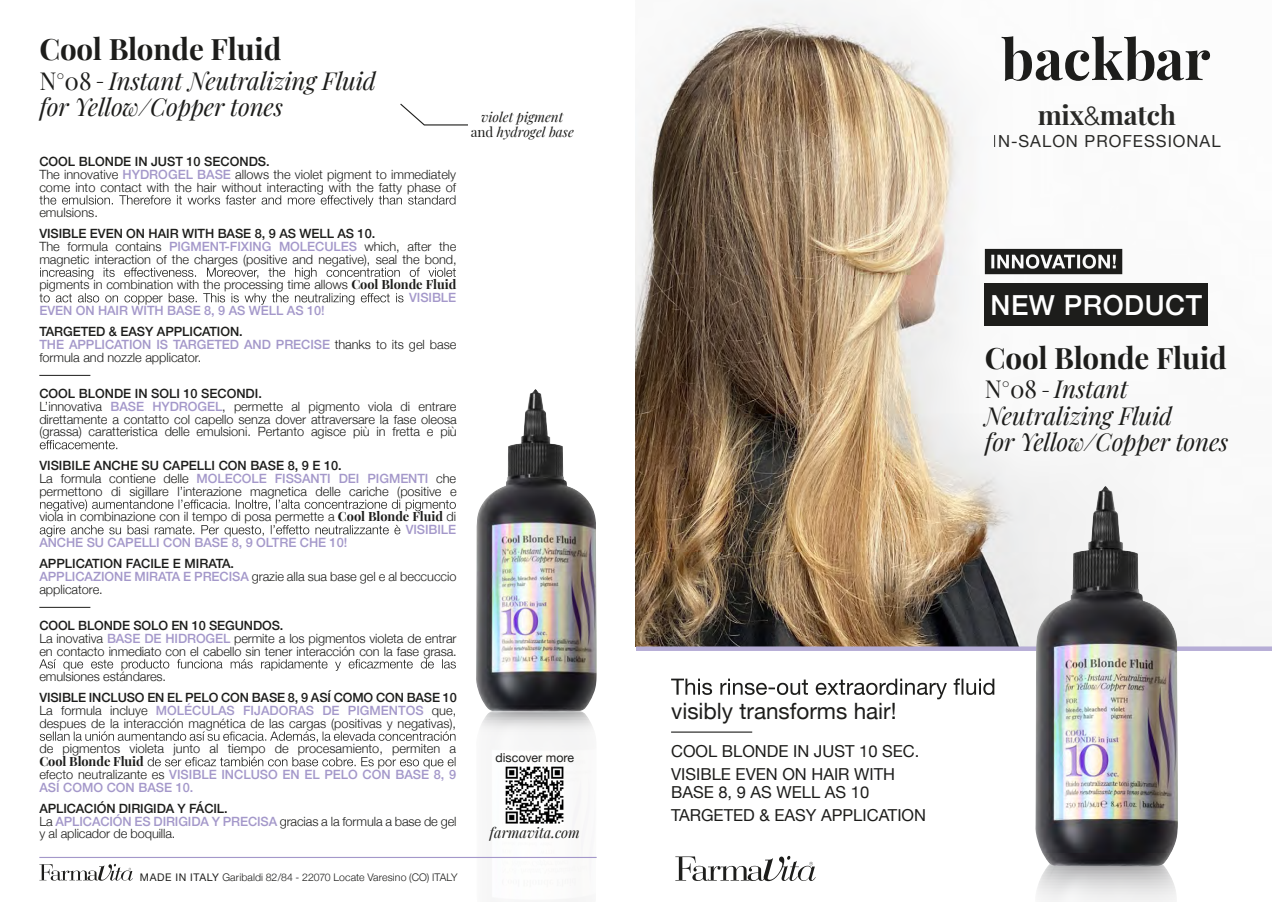
<style>
.page{position:relative;width:1272px;height:902px;background:#fff}
.page>*{position:absolute;margin:0;border:0;box-sizing:border-box;transform-origin:0 0}
.t1{font:700 29.55px "Playfair Display";letter-spacing:-.005em;color:#1d1d1b}
.t2{font:500 27.6px "Helvetica Neue";letter-spacing:.02em;color:#fff}
.t3{font:700 26.55px "Playfair Display";letter-spacing:-.005em;color:#1d1d1b}
.t4{font:italic 24.15px/26.2px "Playfair Display";letter-spacing:-.01em;color:#1d1d1b}
.t5{font:22.5px "Helvetica Neue";color:#1d1d1b}
.t6{font:16.65px "Helvetica Neue";letter-spacing:.06em;color:#1d1d1b}
.t7{font:16.5px/23px "Helvetica Neue";color:#1d1d1b}
.t8{font:italic 14.4px "Playfair Display";color:#1d1d1b}
.t9{font:italic 13.5px/15px "Playfair Display";color:#1d1d1b;text-align:center}
.t10{font:300 12.75px/12.8px "Helvetica Neue";letter-spacing:-.005em;color:#1d1d1b}
.t11{font:500 12.75px/12.8px "Helvetica Neue";letter-spacing:-.005em;color:#a498ca}
.t12{font:700 12.75px "Playfair Display";letter-spacing:-.005em;color:#1d1d1b}
.t13{font:12.3px "Helvetica Neue";color:#1d1d1b}
.t14{font:300 10.5px "Helvetica Neue";letter-spacing:.01em;color:#1d1d1b}
.s1{font-style:normal}
.s2{font-style:normal;font-size:17.1px}
.s3{font-weight:500}
.s4{font-weight:500;color:#a498ca}
.s5{font-family:"Playfair Display";font-weight:700}
.s6{font-weight:300;color:#1d1d1b}
.s7{font-weight:400}
.s8{font-family:"Helvetica Neue";font-weight:300}
</style>
<div class="page">
<img style="left:636px;top:0;width:575px;height:646px">
<img style="left:476px;top:389px;width:121px;height:512px">
<div style="left:984px;top:283px;width:223px;height:43px;background:#1d1d1b"></div>
<hr style="left:671px;top:731px;width:81px;height:1px;background:#1d1d1b">
<svg style="left:671px;top:678px;width:323px;height:21px"></svg>
<svg style="left:675px;top:855px;width:140px;height:26px"></svg>
<svg style="left:1001px;top:36px;width:208px;height:45px"></svg>
<svg style="left:39px;top:863px;width:94px;height:17px"></svg>
<hr style="left:39px;top:856px;width:557px;height:1px;background:#a498ca">
<svg style="left:400px;top:103px;width:68px;height:23px"></svg>
<svg style="left:984px;top:249px;width:138px;height:25px"></svg>
<img style="left:505px;top:765px;width:59px;height:59px">
<svg style="left:39px;top:195px;width:416px;height:12px"></svg>
<svg style="left:40px;top:267px;width:416px;height:12px"></svg>
<svg style="left:39px;top:293px;width:364px;height:12px"></svg>
<svg style="left:40px;top:440px;width:77px;height:9px"></svg>
<svg style="left:40px;top:499px;width:416px;height:12px"></svg>
<svg style="left:40px;top:525px;width:360px;height:11px"></svg>
<div style="left:636px;top:646px;width:635px;height:5px;background:#b6add6"></div>
<hr style="left:39px;top:375px;width:51px;height:1px;background:#1d1d1b">
<hr style="left:39px;top:607px;width:51px;height:1px;background:#1d1d1b">
<img style="left:1035px;top:486px;width:142px;height:380px">
<svg style="left:39px;top:659px;width:417px;height:11px"></svg>
<svg style="left:40px;top:731px;width:415px;height:11px"></svg>
<svg style="left:148px;top:756px;width:307px;height:12px"></svg>
<h1 class="t1" style="left:39px;top:26px;width:243px">Cool Blonde Fluid</h1>
<h3 class="t4" style="left:39px;top:65px;width:338px"><span class="s1">N°08</span> <span class="s2">-</span> Instant Neutralizing Fluid for Yellow/Copper tones</h3>
<p class="t10" style="left:39px;top:154px;width:418px"><span class="s3">COOL BLONDE IN JUST 10 SECONDS.<br></span>The innovative <span class="s4">HYDROGEL BASE</span> allows the violet pigment to immediately come into contact with the hair without interacting with the fatty phase of</p>
<p class="t10" style="left:39px;top:205px;width:60px">emulsions.</p>
<p class="t10" style="left:39px;top:226px;width:419px"><span class="s3">VISIBLE EVEN ON HAIR WITH BASE 8, 9 AS WELL AS 10.<br></span>The formula contains <span class="s4">PIGMENT-FIXING MOLECULES</span> which, after the magnetic interaction of the charges (positive and negative), seal the bond,</p>
<p class="t10" style="left:39px;top:277px;width:418px">pigments in combination with the processing time allows <span class="s5">Cool Blonde Fluid</span></p>
<p class="t11" style="left:409px;top:290px;width:49px">VISIBLE</p>
<p class="t11" style="left:39px;top:303px;width:287px">EVEN ON HAIR WITH BASE 8, 9 AS WELL AS 10!</p>
<p class="t10" style="left:39px;top:324px;width:418px"><span class="s3">TARGETED &amp; EASY APPLICATION.<br></span><span class="s4">THE APPLICATION IS TARGETED AND PRECISE</span> thanks to its gel base formula and nozzle applicator.</p>
<p class="t10" style="left:39px;top:386px;width:419px"><span class="s3">COOL BLONDE IN SOLI 10 SECONDI.<br></span>L’innovativa <span class="s4">BASE HYDROGEL</span>, permette al pigmento viola di entrare direttamente a contatto col capello senza dover attraversare la fase oleosa (grassa) caratteristica delle emulsioni. Pertanto agisce più in fretta e più</p>
<p class="t10" style="left:39px;top:458px;width:419px"><span class="s3">VISIBILE ANCHE SU CAPELLI CON BASE 8, 9 E 10.<br></span>La formula contiene delle <span class="s4">MOLECOLE FISSANTI DEI PIGMENTI</span> che permettono di sigillare l’interazione magnetica delle cariche (positive e</p>
<p class="t10" style="left:39px;top:509px;width:418px">viola in combinazione con il tempo di posa permette a <span class="s5">Cool Blonde Fluid</span> di</p>
<p class="t11" style="left:405px;top:522px;width:52px">VISIBILE</p>
<p class="t11" style="left:39px;top:535px;width:309px">ANCHE SU CAPELLI CON BASE 8, 9 OLTRE CHE 10!</p>
<p class="t10" style="left:39px;top:556px;width:418px"><span class="s3">APPLICATION FACILE E MIRATA.<br></span><span class="s4">APPLICAZIONE MIRATA E PRECISA</span> grazie alla sua base gel e al beccuccio applicatore.</p>
<p class="t10" style="left:39px;top:618px;width:419px"><span class="s3">COOL BLONDE SOLO EN 10 SEGUNDOS.<br></span>La inovativa <span class="s4">BASE DE HIDROGEL</span> permite a los pigmentos violeta de entrar en contacto inmediato con el cabello sin tener interacción con la fase grasa.</p>
<p class="t10" style="left:39px;top:669px;width:128px">emulsiones estándares.</p>
<p class="t10" style="left:39px;top:690px;width:419px;text-align:justify"><span class="s3">VISIBLE INCLUSO EN EL PELO CON BASE 8, 9 ASÍ COMO CON BASE 10<br></span>La formula incluye <span class="s4">MOLÉCULAS FIJADORAS DE PIGMENTOS</span> que, despues de la interacción magnética de las cargas (positivas y negativas),</p>
<p class="t10" style="left:39px;top:741px;width:418px">de pigmentos violeta junto al tiempo de procesamiento, permiten a</p>
<p class="t12" style="left:39px;top:751px;width:106px">Cool Blonde Fluid</p>
<p class="t11" style="left:39px;top:766px;width:418px"><span class="s6">efecto neutralizante es</span> VISIBLE INCLUSO EN EL PELO CON BASE 8, 9<br>ASÍ COMO CON BASE 10.</p>
<p class="t10" style="left:39px;top:801px;width:418px"><span class="s3">APLICACIÓN DIRIGIDA Y FÁCIL.<br></span>La <span class="s4">APLICACIÓN ES DIRIGIDA Y PRECISA</span> gracias a la formula a base de gel y al aplicador de boquilla.</p>
<p class="t14" style="left:140px;top:868px;width:319px"><span class="s7">MADE IN ITALY</span> Garibaldi 82/84 - 22070 Locate Varesino (CO) ITALY</p>
<p class="t9" style="left:471px;top:108px;width:104px">violet pigment <span class="s1">and</span> hydrogel base</p>
<p class="t13" style="left:495px;top:748px;width:80px">discover more</p>
<p class="t8" style="left:489px;top:821px;width:92px">farmavita.com</p>
<h3 class="t3" style="left:1037px;top:94px;width:140px">mix<span class="s8">&amp;</span>match</h3>
<h3 class="t6" style="left:992px;top:129px;width:229px">IN-SALON PROFESSIONAL</h3>
<h2 class="t2" style="left:990px;top:282px;width:213px">NEW PRODUCT</h2>
<h1 class="t1" style="left:984px;top:334px;width:243px">Cool Blonde Fluid</h1>
<h3 class="t4" style="left:984px;top:374px;width:245px"><span class="s1">N°08</span> <span class="s2">-</span> Instant<br>Neutralizing Fluid<br>for Yellow/Copper tones</h3>
<h3 class="t5" style="left:671px;top:694px;width:227px">visibly transforms hair!</h3>
<p class="t7" style="left:671px;top:740px;width:250px">COOL BLONDE IN JUST 10 SEC.<br>VISIBLE EVEN ON HAIR WITH</p>
<p class="t7" style="left:671px;top:781px;width:256px">BASE 8, 9 AS WELL AS 10<br>TARGETED &amp; EASY APPLICATION</p>
</div>
